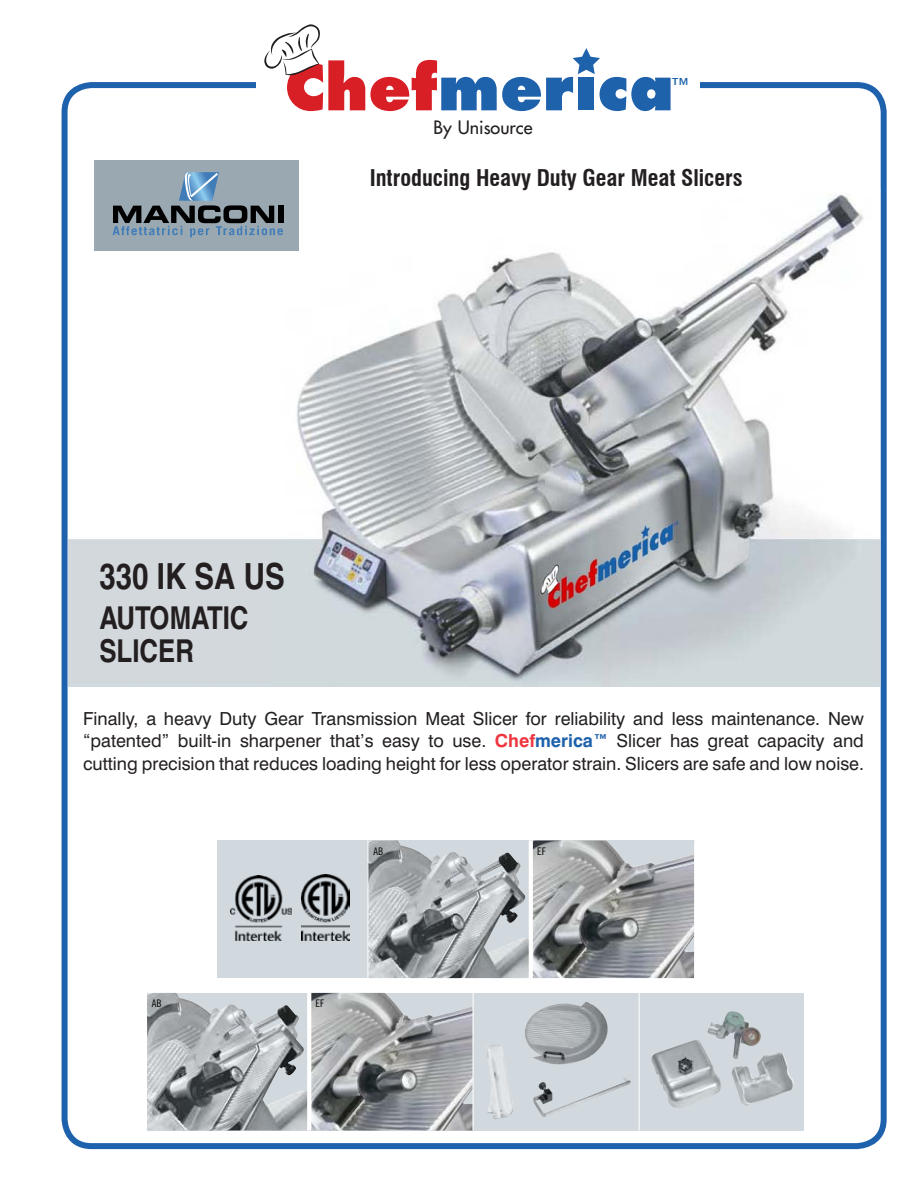
<style>
.page{position:relative;width:918px;height:1188px;background:#fff}
.page>*{position:absolute;margin:0;border:0;box-sizing:border-box;transform-origin:0 0}
.t1{font:700 condensed 36px "Helvetica";color:#231f20}
.t2{font:700 condensed 31.5px "Helvetica";color:#231f20}
.t3{font:26.7px "Swiss 721 BT";color:#1f62ac}
.t4{font:700 condensed 22.5px "Swiss 721 BT";color:#231f20}
.t5{font:18px/22.5px "Swiss 721 BT";color:#231f20;text-align:justify}
.t6{font:18px "Futura";color:#231f20}
.t7{font:10.35px "Trade Gothic Cond Eighteen";color:#000}
.s1{font-weight:700;color:#ee3640}
.s2{font-weight:700;color:#1e61ac}
</style>
<div class="page">
<div style="left:62px;top:82px;width:825px;height:1067px;border:6px solid #1e61ac;border-radius:27px"></div>
<div style="left:256px;top:12px;width:444px;height:82px;background:#fff"></div>
<img style="left:68px;top:188px;width:812px;height:499px">
<div style="left:94px;top:160px;width:205px;height:91px;background:#9aa9b1"></div>
<svg style="left:113px;top:172px;width:170px;height:65px"></svg>
<div style="left:218px;top:841px;width:477px;height:137px;background:#d1d9de"></div>
<img style="left:230px;top:875px;width:62px;height:65px">
<img style="left:302px;top:875px;width:47px;height:66px">
<img style="left:369px;top:841px;width:325px;height:137px">
<hr style="left:529px;top:841px;width:4px;height:137px;background:#fff">
<hr style="left:368px;top:841px;width:1px;height:137px;background:#fff">
<hr style="left:694px;top:841px;width:1px;height:137px;background:#fff">
<div style="left:147px;top:993px;width:657px;height:138px;background:#d1d9de"></div>
<img style="left:651px;top:1011px;width:143px;height:97px">
<hr style="left:639px;top:993px;width:1px;height:138px;background:#fff">
<img style="left:525px;top:1002px;width:106px;height:115px">
<img style="left:487px;top:1044px;width:26px;height:75px">
<img style="left:147px;top:993px;width:326px;height:138px">
<hr style="left:307px;top:993px;width:4px;height:138px;background:#fff">
<hr style="left:473px;top:993px;width:1px;height:138px;background:#fff">
<svg style="left:264px;top:24px;width:407px;height:87px"></svg>
<p class="t6" style="left:434px;top:116px;width:100px">By Unisource</p>
<p class="t3" style="left:669px;top:71px;width:24px">™</p>
<p class="t4" style="left:370px;top:164px;width:375px">Introducing Heavy Duty Gear Meat Slicers</p>
<p class="t1" style="left:99px;top:555px;width:187px">330 IK SA US</p>
<p class="t2" style="left:99px;top:599px;width:151px">AUTOMATIC</p>
<p class="t2" style="left:99px;top:632px;width:96px">SLICER</p>
<p class="t5" style="left:83px;top:707px;width:782px">Finally, a heavy Duty Gear Transmission Meat Slicer for reliability and less maintenance. New “patented” built-in sharpener that’s easy to use. <span class="s1">Chef</span><span class="s2">merica™</span> Slicer has great capacity and cutting precision that reduces loading height for less operator strain. Slicers are safe and low noise.</p>
<p class="t7" style="left:373px;top:845px;width:11px">AB</p>
<p class="t7" style="left:537px;top:845px;width:10px">EF</p>
<p class="t7" style="left:152px;top:997px;width:11px">AB</p>
<p class="t7" style="left:316px;top:997px;width:10px">EF</p>
</div>
